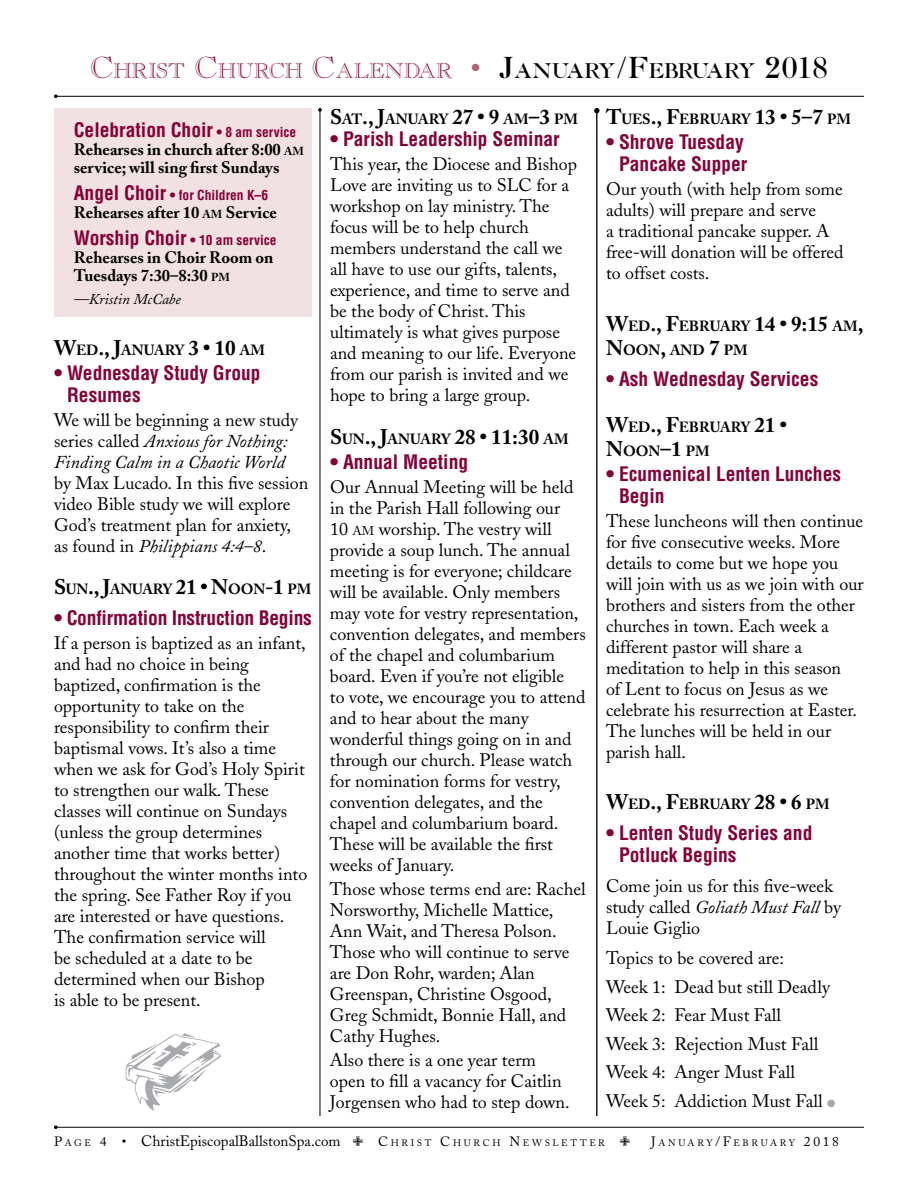
<style>
.page{position:relative;width:918px;height:1188px;background:#fff}
.page>*{position:absolute;margin:0;border:0;box-sizing:border-box;transform-origin:0 0}
.t1{font:700 21px "Adobe Caslon";color:#000}
.t2{font:21px "Caslon ICG Open Face";letter-spacing:.03em;color:#860038}
.t3{font:700 condensed 19.5px/21.9px "Helvetica";color:#860038}
.t4{font:18px/21px "Adobe Caslon";color:#000}
.t5{font:italic 18px/21px "Adobe Caslon";color:#000}
.t6{font:700 16.5px/18px "Adobe Caslon";color:#000}
.t7{font:15px "Adobe Caslon";color:#000}
.t8{font:italic 15px "Adobe Caslon";color:#000}
.t9{font:700 14.7px/24px "Adobe Caslon";letter-spacing:-.005em;color:#000}
.t10{font:700 condensed 13.5px "Helvetica";color:#860038}
.t11{font:9.45px "Adobe Caslon";letter-spacing:.285em;color:#000}
.s1{font-size:30px}
.s2{font-size:30px;color:#b26172}
.s3{font-family:"Caslon ICG Titling";font-size:30px;color:#000}
.s4{font-family:"Caslon ICG Titling";color:#000}
.s5{font-size:13.5px}
.s6{font-size:11.55px}
.s7{font-size:19.5px}
.s8{font-size:21px}
.s9{font-style:normal}
.s10{font-style:italic}
.s11{font-size:14.7px}
.s12{font-size:12.6px}
.s13{color:#a7a9ac}
.s14{font-size:9.45px}
</style>
<div class="page">
<hr style="left:56px;top:1127px;width:808px;height:1px;background:#000">
<svg style="left:54px;top:1125px;width:4px;height:4px"></svg>
<hr style="left:320px;top:110px;width:1px;height:1006px;background:#000">
<svg style="left:318px;top:108px;width:4px;height:4px"></svg>
<hr style="left:596px;top:111px;width:1px;height:1005px;background:#000">
<svg style="left:594px;top:108px;width:5px;height:5px"></svg>
<div style="left:54px;top:108px;width:257px;height:209px;background:#f1e1e2"></div>
<hr style="left:56px;top:96px;width:808px;height:1px;background:#000">
<img style="left:125px;top:1034px;width:95px;height:76px">
<p class="t2" style="left:90px;top:58px;width:739px"><span class="s1">C</span>HRIST <span class="s1">C</span>HURCH <span class="s1">C</span>ALENDAR <span class="s2">•</span> <span class="s3">J</span><span class="s4">ANUARY</span><span class="s3">/F</span><span class="s4">EBRUARY</span> <span class="s3">2018</span></p>
<p class="t3" style="left:74px;top:119px;width:224px">Celebration Choir <span class="s5">• 8 am service</span></p>
<p class="t6" style="left:74px;top:141px;width:232px">Rehearses in church after 8:00 <span class="s6">AM </span>service; will sing first Sundays</p>
<p class="t10" style="left:74px;top:187px;width:196px"><span class="s7">Angel Choir</span> • for Children K–6</p>
<p class="t6" style="left:74px;top:204px;width:205px">Rehearses after 10 <span class="s6">AM</span> Service</p>
<p class="t3" style="left:74px;top:227px;width:204px">Worship Choir <span class="s5">• 10 am service</span></p>
<p class="t6" style="left:74px;top:249px;width:201px">Rehearses in Choir Room on<br>Tuesdays 7:30–8:30 <span class="s6">PM</span></p>
<p class="t8" style="left:74px;top:290px;width:109px">—Kristin McCabe</p>
<p class="t9" style="left:54px;top:338px;width:212px"><span class="s8">W</span>ED<span class="s8">., J</span>ANUARY <span class="s8">3 • 10</span> AM</p>
<p class="t3" style="left:67px;top:362px;width:195px;text-indent:-13px">• Wednesday Study Group<br>Resumes</p>
<p class="t5" style="left:54px;top:410px;width:246px"><span class="s9">We will be beginning a new study series called</span> Anxious for Nothing:<br>Finding Calm in a Chaotic World</p>
<p class="t4" style="left:54px;top:472px;width:256px">by Max Lucado. In this five session video Bible study we will explore God’s treatment plan for anxiety, as found in <span class="s10">Philippians 4:4–8</span>.</p>
<p class="t9" style="left:54px;top:578px;width:259px"><span class="s8">S</span>UN<span class="s8">., J</span>ANUARY <span class="s8">21 • N</span>OON<span class="s8">-1</span> PM</p>
<p class="t3" style="left:54px;top:607px;width:259px">• Confirmation Instruction Begins</p>
<p class="t4" style="left:54px;top:633px;width:255px">If a person is baptized as an infant, and had no choice in being baptized, confirmation is the opportunity to take on the responsibility to confirm their baptismal vows. It’s also a time when we ask for God’s Holy Spirit to strengthen our walk. These classes will continue on Sundays (unless the group determines another time that works better) throughout the winter months into the spring. See Father Roy if you are interested or have questions.<br>The confirmation service will<br>be scheduled at a date to be determined when our Bishop<br>is able to be present.</p>
<p class="t9" style="left:330px;top:107px;width:250px"><span class="s8">S</span>AT<span class="s8">., J</span>ANUARY <span class="s8">27 • 9</span> AM<span class="s8">–3</span> PM</p>
<p class="t3" style="left:330px;top:128px;width:231px">• Parish Leadership Seminar</p>
<p class="t4" style="left:330px;top:154px;width:249px">This year, the Diocese and Bishop<br>Love are inviting us to SLC for a workshop on lay ministry. The focus will be to help church members understand the call we all have to use our gifts, talents, experience, and time to serve and be the body of Christ. This ultimately is what gives purpose and meaning to our life. Everyone from our parish is invited and we hope to bring a large group.</p>
<p class="t1" style="left:330px;top:424px;width:240px">S<span class="s11">UN</span>., J<span class="s11">ANUARY</span> 28 • 11:30 <span class="s11">AM</span></p>
<p class="t3" style="left:330px;top:451px;width:140px">• Annual Meeting</p>
<p class="t4" style="left:330px;top:477px;width:257px">Our Annual Meeting will be held in the Parish Hall following our<br>10 <span class="s12">AM</span> worship. The vestry will provide a soup lunch. The annual meeting is for everyone; childcare will be available. Only members may vote for vestry representation, convention delegates, and members of the chapel and columbarium board. Even if you’re not eligible<br>to vote, we encourage you to attend and to hear about the many wonderful things going on in and through our church. Please watch for nomination forms for vestry, convention delegates, and the chapel and columbarium board.<br>These will be available the first weeks of January.</p>
<p class="t4" style="left:330px;top:879px;width:257px">Those whose terms end are: Rachel<br>Norsworthy, Michelle Mattice,<br>Ann Wait, and Theresa Polson.<br>Those who will continue to serve are Don Rohr, warden; Alan<br>Greenspan, Christine Osgood,<br>Greg Schmidt, Bonnie Hall, and<br>Cathy Hughes.</p>
<p class="t4" style="left:330px;top:1050px;width:241px">Also there is a one year term open to fill a vacancy for Caitlin<br>Jorgensen who had to step down.</p>
<p class="t9" style="left:606px;top:107px;width:247px"><span class="s8">T</span>UES<span class="s8">., F</span>EBRUARY <span class="s8">13 • 5–7</span> PM</p>
<p class="t3" style="left:606px;top:131px;width:143px;text-align:right">• Shrove Tuesday<br>Pancake Supper</p>
<p class="t4" style="left:606px;top:179px;width:239px">Our youth (with help from some adults) will prepare and serve<br>a traditional pancake supper. A free-will donation will be offered to offset costs.</p>
<p class="t1" style="left:606px;top:311px;width:259px">W<span class="s11">ED</span>., F<span class="s11">EBRUARY</span> 14 • 9:15 <span class="s11">AM</span>,</p>
<p class="t9" style="left:606px;top:338px;width:143px"><span class="s8">N</span>OON<span class="s8">,</span> AND <span class="s8">7</span> PM</p>
<p class="t3" style="left:606px;top:368px;width:214px">• Ash Wednesday Services</p>
<p class="t9" style="left:606px;top:415px;width:182px"><span class="s8">W</span>ED<span class="s8">., F</span>EBRUARY <span class="s8">21 •<br>N</span>OON<span class="s8">–1</span> PM</p>
<p class="t3" style="left:619px;top:462px;width:224px;text-indent:-13px">• Ecumenical Lenten Lunches<br>Begin</p>
<p class="t4" style="left:606px;top:510px;width:259px">These luncheons will then continue for five consecutive weeks. More details to come but we hope you will join with us as we join with our brothers and sisters from the other churches in town. Each week a different pastor will share a meditation to help in this season<br>of Lent to focus on Jesus as we celebrate his resurrection at Easter.<br>The lunches will be held in our parish hall.</p>
<p class="t9" style="left:606px;top:793px;width:225px"><span class="s8">W</span>ED<span class="s8">., F</span>EBRUARY <span class="s8">28 • 6</span> PM</p>
<p class="t3" style="left:619px;top:822px;width:195px;text-indent:-13px">• Lenten Study Series and<br>Potluck Begins</p>
<p class="t4" style="left:606px;top:876px;width:237px">Come join us for this five-week study called <span class="s10">Goliath Must Fall</span> by<br>Louie Giglio</p>
<p class="t4" style="left:606px;top:944px;width:231px;line-height:28.5px">Topics to be covered are:<br>Week 1: Dead but still Deadly<br>Week 2: Fear Must Fall<br>Week 3: Rejection Must Fall<br>Week 4: Anger Must Fall<br>Week 5: Addiction Must Fall <span class="s13">●</span></p>
<p class="t7" style="left:54px;top:1132px;width:288px"><span class="s5">P</span> <span class="s14">A G E</span> <span class="s5">4 •</span> ChristEpiscopalBallstonSpa.com</p>
<p class="t11" style="left:378px;top:1137px;width:228px"><span class="s5">C</span>HRIST <span class="s5">C</span>HURCH <span class="s5">N</span>EWSLETTER</p>
<p class="t11" style="left:651px;top:1137px;width:189px"><span class="s5">J</span>ANUARY<span class="s5">/F</span>EB RUARY <span class="s5">2018</span></p>
</div>
